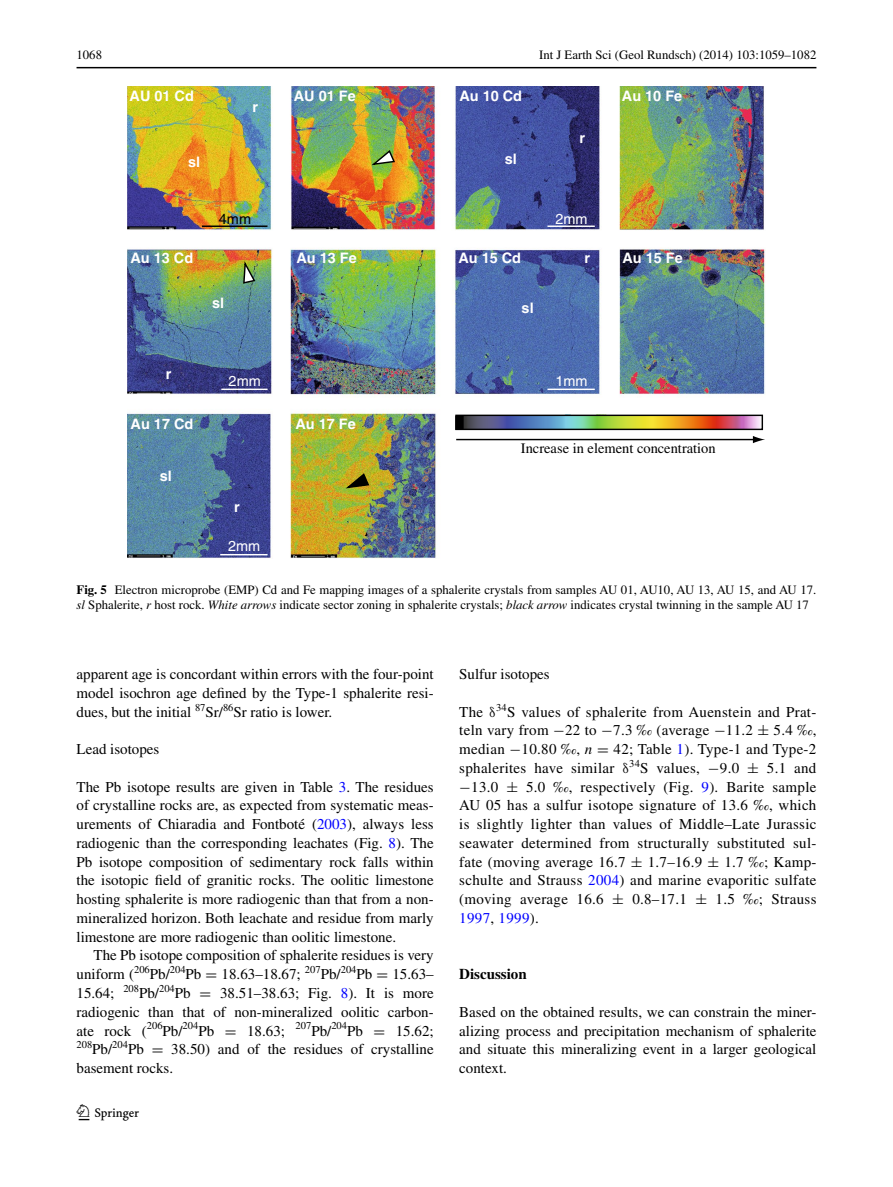
<style>
.page{position:relative;width:893px;height:1187px;background:#fff}
.page>*{position:absolute;margin:0;border:0;box-sizing:border-box;transform-origin:0 0}
.t1{font:22.5px "Springnew";color:#000}
.t2{font:15px/18.8px "Times";color:#000;text-align:justify}
.t3{font:700 15px "Times";color:#000}
.t4{font:700 14.4px "Helvetica";color:#fff}
.t5{font:14.4px "Times";color:#000}
.t6{font:14.4px "Helvetica";color:#fff}
.t7{font:14.4px "Helvetica";color:#000}
.t8{font:12.75px/15px "Times";color:#000}
.s1{font-weight:700}
.s2{font-style:italic}
.s3{color:#00f}
.s4{font-family:"MTSY"}
.s5{font-family:"MTGU"}
</style>
<div class="page">
<hr style="left:77px;top:67px;width:739px;height:1px;background:#000">
<img style="left:128px;top:87px;width:637px;height:471px">
<hr style="left:221px;top:388px;width:46px;height:2px;background:#fff">
<hr style="left:220px;top:554px;width:47px;height:1px;background:#fff">
<hr style="left:547px;top:225px;width:48px;height:2px;background:#fff">
<hr style="left:547px;top:388px;width:48px;height:2px;background:#fff">
<hr style="left:202px;top:225px;width:65px;height:2px;background:#000">
<svg style="left:343px;top:472px;width:27px;height:17px"></svg>
<svg style="left:369px;top:149px;width:27px;height:17px"></svg>
<svg style="left:242px;top:258px;width:14px;height:26px"></svg>
<svg style="left:455px;top:414px;width:310px;height:29px"></svg>
<p class="t8" style="left:77px;top:48px;width:27px">1068</p>
<p class="t8" style="left:539px;top:48px;width:279px">Int J Earth Sci (Geol Rundsch) (2014) 103:1059–1082</p>
<p class="t4" style="left:130px;top:87px;width:66px">AU 01 Cd</p>
<p class="t4" style="left:294px;top:87px;width:63px">AU 01 Fe</p>
<p class="t4" style="left:459px;top:87px;width:64px">Au 10 Cd</p>
<p class="t4" style="left:253px;top:98px;width:7px">r</p>
<p class="t4" style="left:188px;top:154px;width:14px">sl</p>
<p class="t4" style="left:505px;top:150px;width:14px">sl</p>
<p class="t7" style="left:219px;top:210px;width:34px">4mm</p>
<p class="t4" style="left:579px;top:129px;width:7px">r</p>
<p class="t6" style="left:555px;top:210px;width:34px">2mm</p>
<p class="t4" style="left:622px;top:87px;width:62px">Au 10 Fe</p>
<p class="t4" style="left:131px;top:249px;width:64px">Au 13 Cd</p>
<p class="t4" style="left:458px;top:249px;width:64px">Au 15 Cd</p>
<p class="t4" style="left:296px;top:249px;width:62px">Au 13 Fe</p>
<p class="t4" style="left:622px;top:249px;width:62px">Au 15 Fe</p>
<p class="t4" style="left:584px;top:249px;width:7px">r</p>
<p class="t4" style="left:212px;top:294px;width:14px">sl</p>
<p class="t4" style="left:166px;top:365px;width:7px">r</p>
<p class="t4" style="left:131px;top:415px;width:64px">Au 17 Cd</p>
<p class="t4" style="left:160px;top:467px;width:14px">sl</p>
<p class="t6" style="left:229px;top:372px;width:34px">2mm</p>
<p class="t4" style="left:234px;top:498px;width:7px">r</p>
<p class="t6" style="left:228px;top:537px;width:34px">2mm</p>
<p class="t4" style="left:295px;top:415px;width:62px">Au 17 Fe</p>
<p class="t4" style="left:522px;top:299px;width:14px">sl</p>
<p class="t6" style="left:555px;top:372px;width:34px">1mm</p>
<p class="t5" style="left:521px;top:440px;width:196px">Increase in element concentration</p>
<p class="t8" style="left:77px;top:582px;width:741px"><span class="s1">Fig. 5</span> Electron microprobe (EMP) Cd and Fe mapping images of a sphalerite crystals from samples AU 01, AU10, AU 13, AU 15, and AU 17. <span class="s2">sl</span> Sphalerite, <span class="s2">r</span> host rock. <span class="s2">White arrows</span> indicate sector zoning in sphalerite crystals; <span class="s2">black arrow</span> indicates crystal twinning in the sample AU 17</p>
<p class="t2" style="left:77px;top:664px;width:359px">apparent age is concordant within errors with the four-point model isochron age defined by the Type-1 sphalerite resi&shy;dues, but the initial <sup>87</sup>Sr/<sup>86</sup>Sr ratio is lower.</p>
<p class="t2" style="left:77px;top:739px;width:84px">Lead isotopes</p>
<p class="t2" style="left:77px;top:777px;width:359px">The Pb isotope results are given in Table <span class="s3">3</span>. The residues of crystalline rocks are, as expected from systematic meas&shy;urements of Chiaradia and Fontboté (<span class="s3">2003</span>), always less radiogenic than the corresponding leachates (Fig. <span class="s3">8</span>). The Pb isotope composition of sedimentary rock falls within the isotopic field of granitic rocks. The oolitic limestone hosting sphalerite is more radiogenic than that from a non&shy;mineralized horizon. Both leachate and residue from marly limestone are more radiogenic than oolitic limestone.</p>
<p class="t2" style="left:77px;top:945px;width:359px;text-indent:17px">The Pb isotope composition of sphalerite residues is very uniform (<sup>206</sup>Pb/<sup>204</sup>Pb <span class="s4">=</span> 18.63–18.67; <sup>207</sup>Pb/<sup>204</sup>Pb <span class="s4">=</span> 15.63– 15.64; <sup>208</sup>Pb/<sup>204</sup>Pb <span class="s4">=</span> 38.51–38.63; Fig. <span class="s3">8</span>). It is more radiogenic than that of non-mineralized oolitic carbon&shy;ate rock (<sup>206</sup>Pb/<sup>204</sup>Pb <span class="s4">=</span> 18.63; <sup>207</sup>Pb/<sup>204</sup>Pb <span class="s4">=</span> 15.62; <sup>208</sup>Pb/<sup>204</sup>Pb <span class="s4">=</span> 38.50) and of the residues of crystalline basement rocks.</p>
<h1 class="t1" style="left:79px;top:1104px;width:62px">1 3</h1>
<p class="t2" style="left:459px;top:664px;width:92px">Sulfur isotopes</p>
<p class="t2" style="left:459px;top:702px;width:359px">The <span class="s5">δ</span><sup>34</sup>S values of sphalerite from Auenstein and Prat&shy;teln vary from <span class="s4">−</span>22 to <span class="s4">−</span>7.3 ‰ (average <span class="s4">−</span>11.2 <span class="s4">±</span> 5.4 ‰, median <span class="s4">−</span>10.80 ‰, <span class="s2">n</span> <span class="s4">=</span> 42; Table <span class="s3">1</span>). Type-1 and Type-2 sphalerites have similar <span class="s5">δ</span><sup>34</sup>S values, <span class="s4">−</span>9.0 <span class="s4">±</span> 5.1 and <span class="s4">−</span>13.0 <span class="s4">±</span> 5.0 ‰, respectively (Fig. <span class="s3">9</span>). Barite sample AU 05 has a sulfur isotope signature of 13.6 ‰, which is slightly lighter than values of Middle–Late Jurassic seawater determined from structurally substituted sul&shy;fate (moving average 16.7 <span class="s4">±</span> 1.7–16.9 <span class="s4">±</span> 1.7 ‰; Kamp&shy;schulte and Strauss <span class="s3">2004</span>) and marine evaporitic sulfate (moving average 16.6 <span class="s4">±</span> 0.8–17.1 <span class="s4">±</span> 1.5 ‰; Strauss <span class="s3">1997</span>, <span class="s3">1999</span>).</p>
<p class="t3" style="left:459px;top:965px;width:69px">Discussion</p>
<p class="t2" style="left:459px;top:1002px;width:359px">Based on the obtained results, we can constrain the miner&shy;alizing process and precipitation mechanism of sphalerite and situate this mineralizing event in a larger geological context.</p>
</div>
